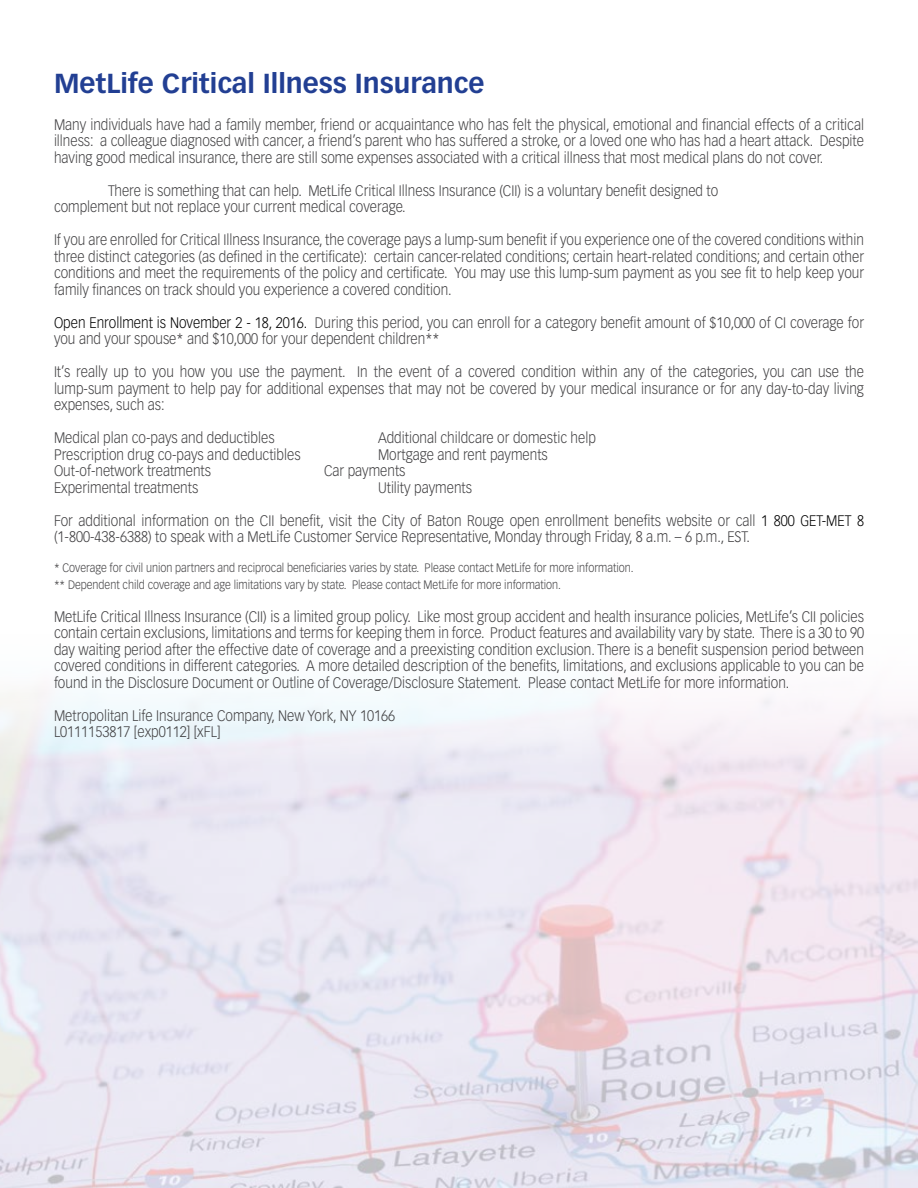
<style>
.page{position:relative;width:918px;height:1188px;background:#fff}
.page>*{position:absolute;margin:0;border:0;box-sizing:border-box;transform-origin:0 0}
.t1{font:700 27px "Vectora LH";color:#223f93}
.t2{font:300 15px/16.5px "Vectora LH";color:#414042;text-align:justify;scale:.9 1}
.t3{font:300 12px/16.5px "Vectora LH";color:#414042;scale:.9 1}
.s1{color:#000}
</style>
<div class="page">
<img style="left:0;top:692px;width:918px;height:496px">
<h1 class="t1" style="left:54px;top:67px;width:432px">MetLife Critical Illness Insurance</h1>
<p class="t2" style="left:54px;top:116px;width:902px">Many individuals have had a family member, friend or acquaintance who has felt the physical, emotional and financial effects of a critical illness: a colleague diagnosed with cancer, a friend’s parent who has suffered a stroke, or a loved one who has had a heart attack. Despite having good medical insurance, there are still some expenses associated with a critical illness that most medical plans do not cover.</p>
<p class="t2" style="left:54px;top:182px;width:740px;text-indent:54px">There is something that can help. MetLife Critical Illness Insurance (CII) is a voluntary benefit designed to complement but not replace your current medical coverage.</p>
<p class="t2" style="left:54px;top:232px;width:902px">If you are enrolled for Critical Illness Insurance, the coverage pays a lump-sum benefit if you experience one of the covered conditions within three distinct categories (as defined in the certificate): certain cancer-related conditions; certain heart-related conditions; and certain other conditions and meet the requirements of the policy and certificate. You may use this lump-sum payment as you see fit to help keep your family finances on track should you experience a covered condition.</p>
<p class="t2" style="left:54px;top:314px;width:902px"><span class="s1">Open Enrollment is November 2 - 18, 2016.</span> During this period, you can enroll for a category benefit amount of $10,000 of CI coverage for you and your spouse* and $10,000 for your dependent children**</p>
<p class="t2" style="left:54px;top:364px;width:902px">It’s really up to you how you use the payment. In the event of a covered condition within any of the categories, you can use the lump-sum payment to help pay for additional expenses that may not be covered by your medical insurance or for any day-to-day living expenses, such as:</p>
<p class="t2" style="left:54px;top:430px;width:247px">Medical plan co-pays and deductibles</p>
<p class="t2" style="left:378px;top:430px;width:244px">Additional childcare or domestic help</p>
<p class="t2" style="left:54px;top:446px;width:276px">Prescription drug co-pays and deductibles</p>
<p class="t2" style="left:378px;top:446px;width:190px">Mortgage and rent payments</p>
<p class="t2" style="left:54px;top:463px;width:176px">Out-of-network treatments</p>
<p class="t2" style="left:324px;top:463px;width:92px">Car payments</p>
<p class="t2" style="left:54px;top:479px;width:162px">Experimental treatments</p>
<p class="t2" style="left:378px;top:479px;width:106px">Utility payments</p>
<p class="t2" style="left:54px;top:512px;width:902px">For additional information on the CII benefit, visit the City of Baton Rouge open enrollment benefits website or call <span class="s1">1 800 GET-MET 8 </span>(1-800-438-6388) to speak with a MetLife Customer Service Representative, Monday through Friday, 8 a.m. – 6 p.m., EST.</p>
<p class="t3" style="left:54px;top:560px;width:646px">* Coverage for civil union partners and reciprocal beneficiaries varies by state. Please contact MetLife for more information. ** Dependent child coverage and age limitations vary by state. Please contact MetLife for more information.</p>
<p class="t2" style="left:54px;top:608px;width:902px">MetLife Critical Illness Insurance (CII) is a limited group policy. Like most group accident and health insurance policies, MetLife’s CII policies contain certain exclusions, limitations and terms for keeping them in force. Product features and availability vary by state. There is a 30 to 90 day waiting period after the effective date of coverage and a preexisting condition exclusion. There is a benefit suspension period between covered conditions in different categories. A more detailed description of the benefits, limitations, and exclusions applicable to you can be found in the Disclosure Document or Outline of Coverage/Disclosure Statement. Please contact MetLife for more information.</p>
<p class="t2" style="left:54px;top:707px;width:381px">Metropolitan Life Insurance Company, New York, NY 10166<br>L0111153817 [exp0112] [xFL]</p>
</div>
